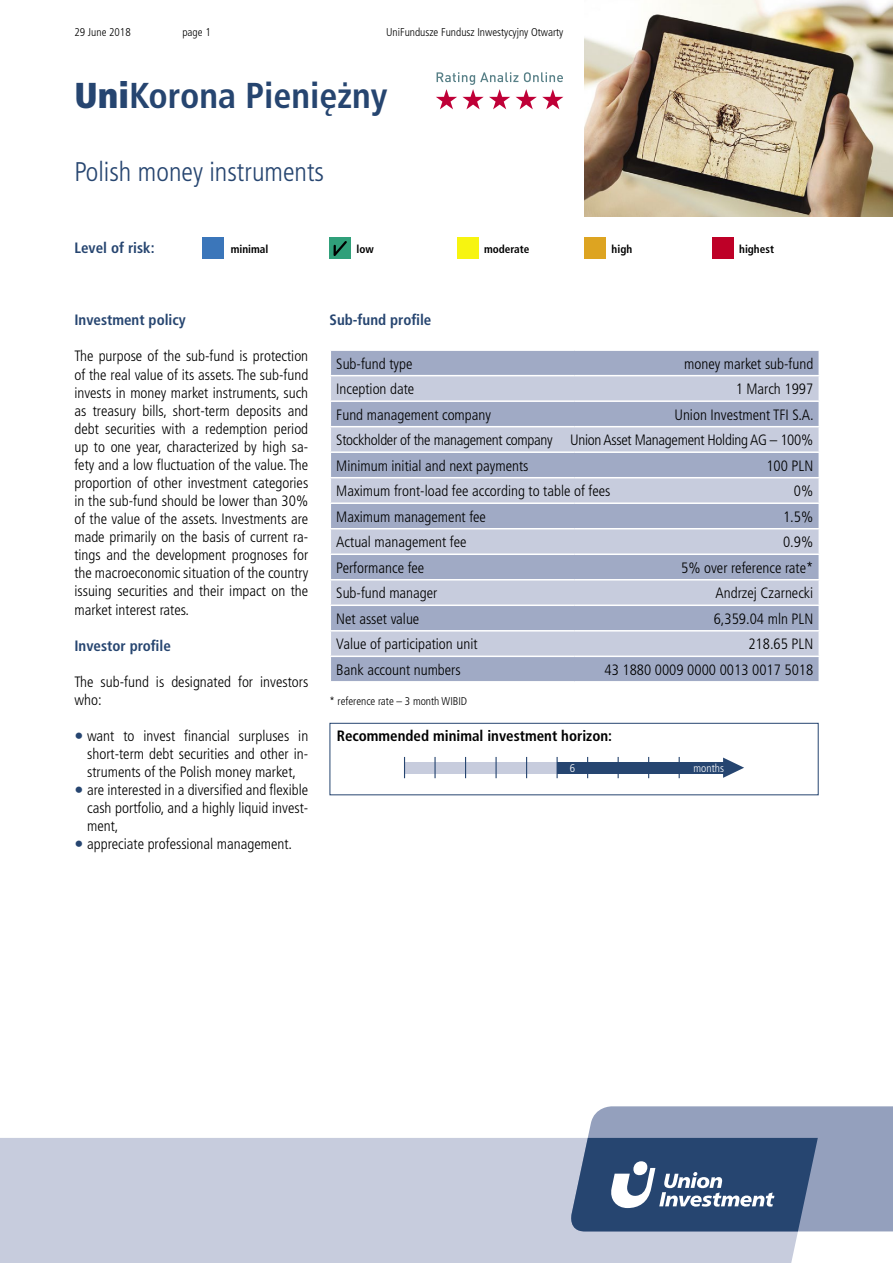
<style>
.page{position:relative;width:893px;height:1263px;background:#fff}
.page>*{position:absolute;margin:0;border:0;box-sizing:border-box;transform-origin:0 0}
.t1{font:700 condensed 36px "Frutiger LT Pro";color:#264570}
.t2{font:300 condensed 27px "Frutiger LT Pro";color:#264570}
.t3{font:300 condensed 15px/18px "Frutiger LT Pro";color:#000;text-align:justify}
.t4{font:700 condensed 15px "Frutiger LT Pro";color:#264570}
.t5{font:700 condensed 15px "Frutiger LT Pro";color:#000}
.t6{font:300 condensed 11.25px "Frutiger LT Pro";color:#000}
.t7{font:700 condensed 11.25px "Frutiger LT Pro";color:#000}
.t8{font:300 condensed 11.25px "Frutiger LT Pro";color:#fff}
.s1{font-weight:900}
.s2{font-size:18px;color:#264570}
</style>
<div class="page">
<div style="left:202px;top:238px;width:21px;height:21px;background:#3b76ba"></div>
<div style="left:330px;top:238px;width:21px;height:21px;background:#30a07a"></div>
<svg style="left:334px;top:241px;width:13px;height:15px"></svg>
<div style="left:457px;top:238px;width:21px;height:21px;background:#f7f410"></div>
<div style="left:585px;top:238px;width:21px;height:21px;background:#dda421"></div>
<div style="left:712px;top:238px;width:21px;height:21px;background:#be0027"></div>
<img style="left:585px;top:0;width:308px;height:217px">
<div style="left:0;top:1138px;width:818px;height:125px;background:#c7ccdd"></div>
<svg style="left:568px;top:1106px;width:325px;height:125px;background:#6a7d9e"></svg>
<svg style="left:436px;top:72px;width:127px;height:37px"></svg>
<div style="left:330px;top:723px;width:489px;height:72px;border:1px solid #264570"></div>
<div style="left:331px;top:351px;width:488px;height:330px;background:#a0aac5"></div>
<svg style="left:331px;top:376px;width:488px;height:279px;background:#b6bdd2"></svg>
<hr style="left:330px;top:375px;width:245px;height:1px;background:#fff">
<hr style="left:575px;top:375px;width:245px;height:1px;background:#fff">
<hr style="left:330px;top:400px;width:245px;height:2px;background:#fff">
<hr style="left:575px;top:400px;width:245px;height:2px;background:#fff">
<hr style="left:330px;top:426px;width:245px;height:1px;background:#fff">
<hr style="left:575px;top:426px;width:245px;height:1px;background:#fff">
<hr style="left:330px;top:451px;width:245px;height:2px;background:#fff">
<hr style="left:575px;top:451px;width:245px;height:2px;background:#fff">
<hr style="left:330px;top:477px;width:245px;height:1px;background:#fff">
<hr style="left:575px;top:477px;width:245px;height:1px;background:#fff">
<hr style="left:330px;top:502px;width:245px;height:2px;background:#fff">
<hr style="left:575px;top:502px;width:245px;height:2px;background:#fff">
<hr style="left:330px;top:528px;width:245px;height:1px;background:#fff">
<hr style="left:575px;top:528px;width:245px;height:1px;background:#fff">
<hr style="left:330px;top:553px;width:245px;height:2px;background:#fff">
<hr style="left:575px;top:553px;width:245px;height:2px;background:#fff">
<hr style="left:330px;top:579px;width:245px;height:1px;background:#fff">
<hr style="left:575px;top:579px;width:245px;height:1px;background:#fff">
<hr style="left:330px;top:604px;width:245px;height:2px;background:#fff">
<hr style="left:575px;top:604px;width:245px;height:2px;background:#fff">
<hr style="left:330px;top:630px;width:245px;height:1px;background:#fff">
<hr style="left:575px;top:630px;width:245px;height:1px;background:#fff">
<hr style="left:330px;top:655px;width:245px;height:2px;background:#fff">
<hr style="left:575px;top:655px;width:245px;height:2px;background:#fff">
<div style="left:404px;top:762px;width:320px;height:11px;background:#264570"></div>
<div style="left:404px;top:762px;width:153px;height:11px;background:#c7ccdd"></div>
<svg style="left:723px;top:757px;width:21px;height:21px"></svg>
<svg style="left:404px;top:757px;width:1px;height:21px"></svg>
<hr style="left:434px;top:757px;width:2px;height:21px;background:#264570">
<svg style="left:465px;top:757px;width:1px;height:21px"></svg>
<hr style="left:495px;top:757px;width:2px;height:21px;background:#264570">
<svg style="left:526px;top:757px;width:1px;height:21px"></svg>
<p class="t6" style="left:74px;top:26px;width:58px">29 June 2018</p>
<p class="t6" style="left:182px;top:26px;width:30px">page 1</p>
<p class="t6" style="left:386px;top:26px;width:179px">UniFundusze Fundusz Inwestycyjny Otwarty</p>
<h1 class="t1" style="left:74px;top:75px;width:315px"><span class="s1">Uni</span>Korona Pieniężny</h1>
<h2 class="t2" style="left:74px;top:156px;width:251px">Polish money instruments</h2>
<p class="t4" style="left:74px;top:239px;width:82px">Level of risk:</p>
<p class="t7" style="left:231px;top:242px;width:39px">minimal</p>
<p class="t7" style="left:356px;top:242px;width:19px">low</p>
<p class="t7" style="left:484px;top:242px;width:47px">moderate</p>
<p class="t7" style="left:612px;top:242px;width:22px">high</p>
<p class="t7" style="left:739px;top:242px;width:36px">highest</p>
<p class="t4" style="left:74px;top:311px;width:113px">Investment policy</p>
<p class="t3" style="left:74px;top:347px;width:235px">The purpose of the sub-fund is protection of the real value of its assets. The sub-fund invests in money market instruments, such as treasury bills, short-term deposits and debt securities with a redemption period up to one year, characterized by high sa&shy;fety and a low fluctuation of the value. The proportion of other investment categories in the sub-fund should be lower than 30% of the value of the assets. Investments are made primarily on the basis of current ra&shy;tings and the development prognoses for the macroeconomic situation of the country issuing securities and their impact on the market interest rates.</p>
<p class="t4" style="left:74px;top:636px;width:98px">Investor profi le</p>
<p class="t3" style="left:74px;top:673px;width:235px">The sub-fund is designated for investors who:</p>
<p class="t3" style="left:87px;top:727px;width:223px;text-indent:-13px"><span class="s2">•</span> want to invest financial surpluses in short-term debt securities and other in&shy;struments of the Polish money market,</p>
<p class="t3" style="left:87px;top:781px;width:223px;text-indent:-13px"><span class="s2">•</span> are interested in a diversified and flexible cash portfolio, and a highly liquid invest&shy;ment,</p>
<p class="t3" style="left:74px;top:835px;width:219px"><span class="s2">•</span> appreciate professional management.</p>
<p class="t4" style="left:330px;top:311px;width:103px">Sub-fund profile</p>
<p class="t3" style="left:336px;top:354px;width:78px">Sub-fund type</p>
<p class="t3" style="left:684px;top:354px;width:131px">money market sub-fund</p>
<p class="t3" style="left:336px;top:380px;width:80px">Inception date</p>
<p class="t3" style="left:736px;top:380px;width:79px">1 March 1997</p>
<p class="t3" style="left:336px;top:405px;width:156px">Fund management company</p>
<p class="t3" style="left:336px;top:402px;width:479px;line-height:25.5px;text-indent:338px">Union Investment TFI S.A.<br>Stockholder of the management company Union Asset Management Holding AG – 100% Minimum initial and next payments</p>
<p class="t3" style="left:766px;top:457px;width:48px">100 PLN</p>
<p class="t3" style="left:336px;top:482px;width:276px">Maximum front-load fee according to table of fees</p>
<p class="t3" style="left:794px;top:482px;width:21px">0%</p>
<p class="t3" style="left:336px;top:508px;width:151px">Maximum management fee</p>
<p class="t3" style="left:783px;top:508px;width:32px">1.5%</p>
<p class="t3" style="left:336px;top:533px;width:132px">Actual management fee</p>
<p class="t3" style="left:783px;top:533px;width:32px">0.9%</p>
<p class="t3" style="left:336px;top:559px;width:90px">Performance fee</p>
<p class="t3" style="left:681px;top:559px;width:134px">5% over reference rate*</p>
<p class="t3" style="left:336px;top:584px;width:103px">Sub-fund manager</p>
<p class="t3" style="left:715px;top:584px;width:99px">Andrzej Czarnecki</p>
<p class="t3" style="left:336px;top:610px;width:85px">Net asset value</p>
<p class="t3" style="left:714px;top:610px;width:101px">6,359.04 mln PLN</p>
<p class="t3" style="left:336px;top:635px;width:143px">Value of participation unit</p>
<p class="t3" style="left:748px;top:635px;width:66px">218.65 PLN</p>
<p class="t3" style="left:336px;top:661px;width:126px">Bank account numbers</p>
<p class="t3" style="left:604px;top:661px;width:210px">43 1880 0009 0000 0013 0017 5018</p>
<p class="t6" style="left:330px;top:694px;width:139px">* reference rate – 3 month WIBID</p>
<p class="t5" style="left:337px;top:727px;width:277px">Recommended minimal investment horizon:</p>
<p class="t8" style="left:570px;top:761px;width:7px">6</p>
<p class="t8" style="left:693px;top:761px;width:32px">months</p>
</div>
